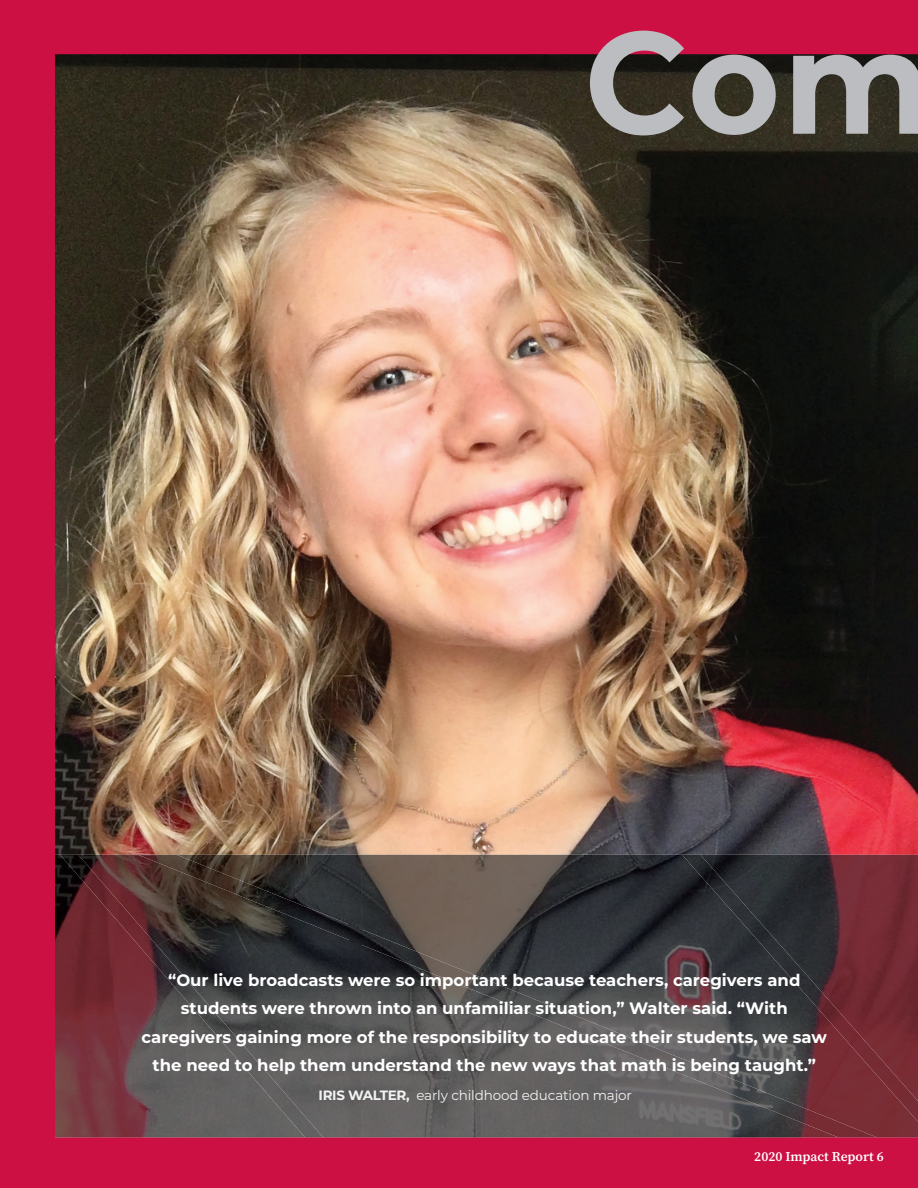
<style>
.page{position:relative;width:918px;height:1188px;background:#fff}
.page>*{position:absolute;margin:0;border:0;box-sizing:border-box;transform-origin:0 0}
.t1{font:700 144.9px "Montserrat";color:#bcbdc0}
.t2{font:700 16.5px/28.5px "Montserrat";color:#fff;text-align:center}
.t3{font:13.5px "Montserrat";letter-spacing:-.01em;color:#f2f3f3}
.t4{font:600 13.5px "Source Serif Pro";color:#fff}
.s1{font-weight:700}
</style>
<div class="page">
<img style="left:0;top:0;width:918px;height:1188px">
<h1 class="t1" style="left:584px;top:-22px;width:348px">Com</h1>
<p class="t2" style="left:142px;top:965px;width:687px">“Our live broadcasts were so important because teachers, caregivers and students were thrown into an unfamiliar situation,” Walter said. “With caregivers gaining more of the responsibility to educate their students, we saw the need to help them understand the new ways that math is being taught.”</p>
<p class="t3" style="left:319px;top:1086px;width:315px"><span class="s1">IRIS WALTER,</span> early childhood education major</p>
<p class="t4" style="left:754px;top:1147px;width:131px">2020 Impact Report 6</p>
</div>
